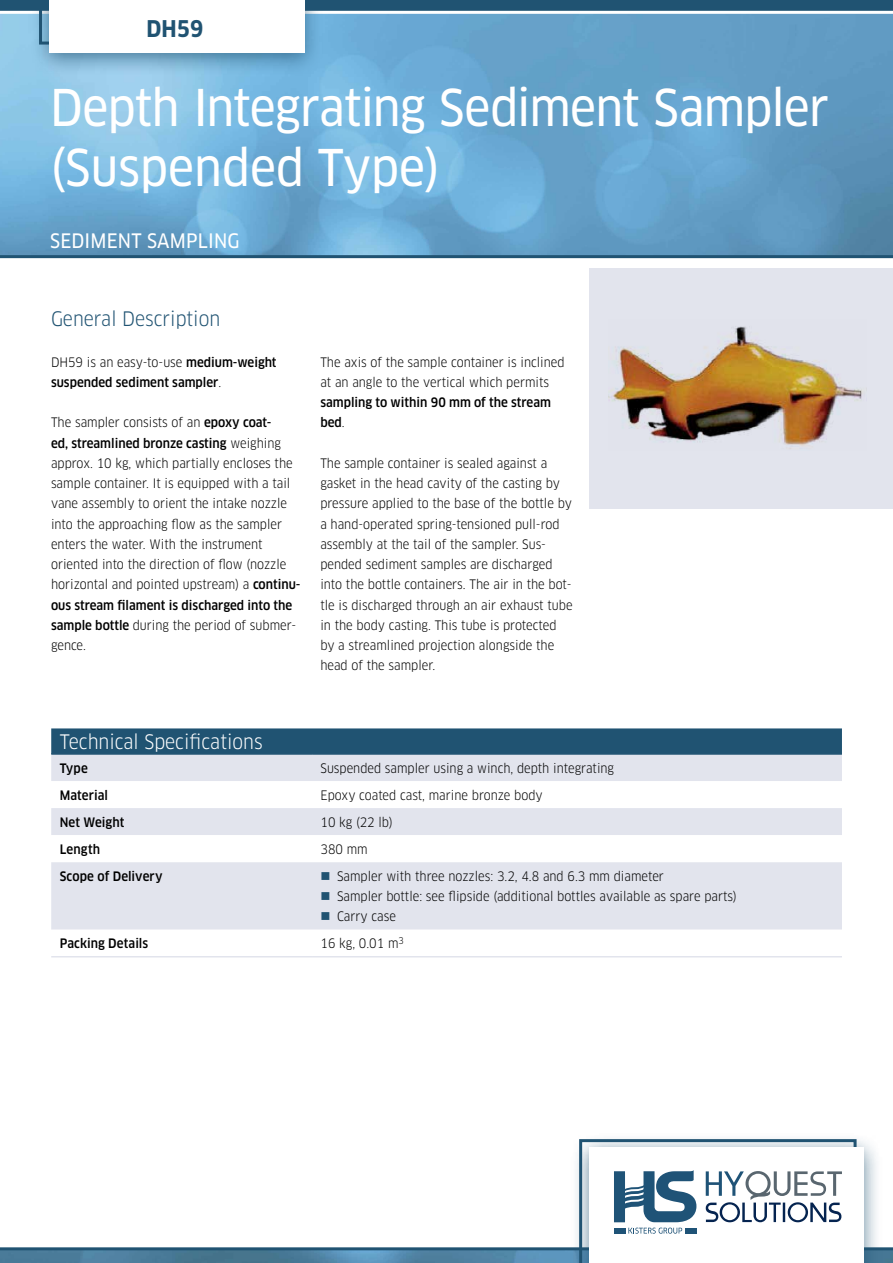
<style>
.page{position:relative;width:893px;height:1263px;background:#fff}
.page>*{position:absolute;margin:0;border:0;box-sizing:border-box;transform-origin:0 0}
.t1{font:49.5px/59.4px "Clan OT Narrow News";letter-spacing:-.015em;color:#fff}
.t2{font:700 condensed 22.5px "Clan OT";color:#205372}
.t3{font:condensed 19.5px "Clan OT";color:#fff}
.t4{font:condensed 19.5px "Clan OT";color:#205372}
.t5{font:19.5px "Clan OT Narrow News";letter-spacing:.01em;color:#fff}
.t6{font:condensed 12.75px/20.2px "Clan OT";color:#000}
.t7{font:500 condensed 12.75px/20.2px "Clan OT";color:#000}
.s1{font-weight:400}
.s2{font-weight:500}
</style>
<div class="page">
<img style="left:0;top:14px;width:893px;height:241px">
<img style="left:0;top:1250px;width:893px;height:13px">
<hr style="left:0;top:1247px;width:893px;height:3px;background:#205372">
<div style="left:571px;top:1133px;width:312px;height:130px;background:#205372;opacity:.7"></div>
<div style="left:590px;top:1147px;width:274px;height:116px;background:#fff"></div>
<svg style="left:579px;top:1139px;width:277px;height:124px"></svg>
<hr style="left:0;top:255px;width:893px;height:3px;background:#205372">
<div style="left:0;top:0;width:893px;height:11px;background:#205372"></div>
<div style="left:31px;top:0;width:292px;height:76px;background:#205372;opacity:.7"></div>
<div style="left:49px;top:0;width:255px;height:53px;background:#fff"></div>
<div style="left:590px;top:268px;width:303px;height:240px;background:#e2e4ed"></div>
<img style="left:609px;top:326px;width:258px;height:123px">
<div style="left:51px;top:728px;width:791px;height:25px;background:#205372"></div>
<div style="left:51px;top:755px;width:791px;height:26px;background:#e2e4ed"></div>
<svg style="left:51px;top:808px;width:791px;height:122px;fill:#e2e4ed"></svg>
<hr style="left:51px;top:753px;width:261px;height:2px;background:#205372">
<hr style="left:312px;top:753px;width:530px;height:2px;background:#205372">
<hr style="left:51px;top:956px;width:261px;height:1px;background:#e2e4ed">
<hr style="left:312px;top:956px;width:530px;height:1px;background:#e2e4ed">
<svg style="left:322px;top:872px;width:7px;height:8px"></svg>
<svg style="left:322px;top:892px;width:7px;height:8px"></svg>
<svg style="left:322px;top:912px;width:7px;height:8px"></svg>
<h2 class="t2" style="left:147px;top:16px;width:58px">DH59</h2>
<h1 class="t1" style="left:50px;top:78px;width:780px">Depth Integrating Sediment Sampler (Suspended Type)</h1>
<h3 class="t5" style="left:50px;top:229px;width:191px">SEDIMENT SAMPLING</h3>
<h3 class="t4" style="left:51px;top:307px;width:171px">General Description</h3>
<p class="t7" style="left:51px;top:352px;width:227px"><span class="s1">DH59 is an easy-to-use</span> medium-weight suspended sediment sampler<span class="s1">.</span></p>
<p class="t6" style="left:51px;top:412px;width:251px">The sampler consists of an <span class="s2">epoxy coat-<br>ed, streamlined bronze casting</span> weighing approx. 10 kg, which partially encloses the sample container. It is equipped with a tail vane assembly to orient the intake nozzle into the approaching flow as the sampler enters the water. With the instrument oriented into the direction of flow (nozzle horizontal and pointed upstream) a <span class="s2">continu&shy;ous stream filament is discharged into the sample bottle</span> during the period of submer&shy;gence.</p>
<p class="t6" style="left:320px;top:352px;width:246px">The axis of the sample container is inclined at an angle to the vertical which permits</p>
<p class="t7" style="left:320px;top:392px;width:232px">sampling to within 90 mm of the stream bed<span class="s1">.</span></p>
<p class="t6" style="left:320px;top:453px;width:254px">The sample container is sealed against a gasket in the head cavity of the casting by pressure applied to the base of the bottle by a hand-operated spring-tensioned pull-rod assembly at the tail of the sampler. Sus&shy;pended sediment samples are discharged into the bottle containers. The air in the bot&shy;tle is discharged through an air exhaust tube in the body casting. This tube is protected by a streamlined projection alongside the head of the sampler.</p>
<h3 class="t3" style="left:60px;top:730px;width:204px">Technical Specifications</h3>
<p class="t7" style="left:60px;top:758px;width:30px">Type</p>
<p class="t6" style="left:321px;top:758px;width:295px">Suspended sampler using a winch, depth integrating</p>
<p class="t7" style="left:60px;top:785px;width:50px">Material</p>
<p class="t6" style="left:321px;top:785px;width:224px">Epoxy coated cast, marine bronze body</p>
<p class="t7" style="left:60px;top:812px;width:66px">Net Weight</p>
<p class="t6" style="left:321px;top:812px;width:74px">10 kg (22 lb)</p>
<p class="t7" style="left:60px;top:839px;width:42px">Length</p>
<p class="t6" style="left:321px;top:839px;width:49px">380 mm</p>
<p class="t7" style="left:60px;top:866px;width:105px">Scope of Delivery</p>
<p class="t6" style="left:337px;top:866px;width:401px">Sampler with three nozzles: 3.2, 4.8 and 6.3 mm diameter<br>Sampler bottle: see flipside (additional bottles available as spare parts)<br>Carry case</p>
<p class="t7" style="left:60px;top:933px;width:90px">Packing Details</p>
<p class="t6" style="left:321px;top:933px;width:85px">16 kg, 0.01 m<sup>3</sup></p>
</div>
